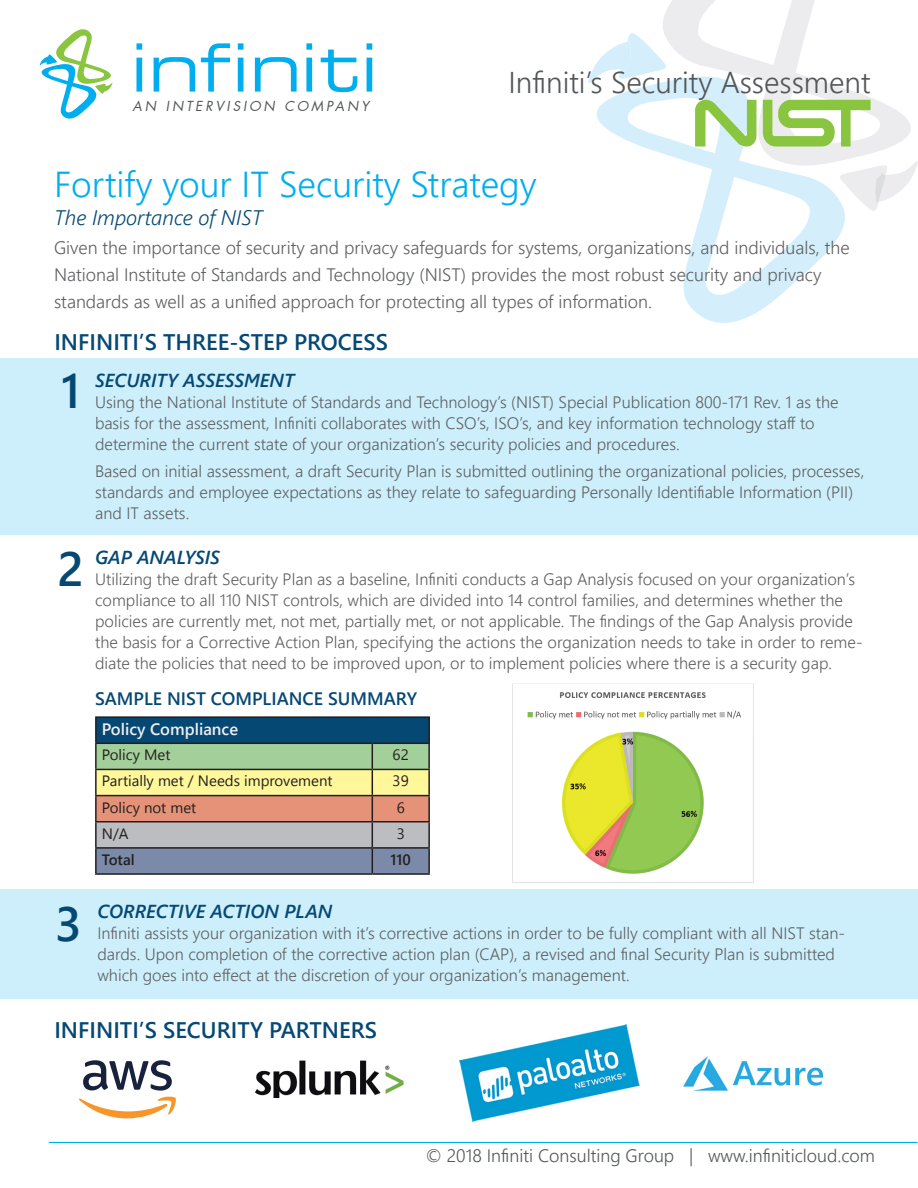
<style>
.page{position:relative;width:918px;height:1188px;background:#fff}
.page>*{position:absolute;margin:0;border:0;box-sizing:border-box;transform-origin:0 0}
.t1{font:600 48px "Segoe UI";color:#064874}
.t2{font:300 36px "Segoe UI";color:#00aeef}
.t3{font:300 30px "Segoe UI";color:#545759}
.t4{font:600 22.5px "Segoe UI";color:#064874}
.t5{font:italic 300 21px "Segoe UI";color:#064874}
.t6{font:italic 600 18.75px "Segoe UI";color:#064874}
.t7{font:300 18px/27px "Segoe UI";color:#5f6062}
.t8{font:300 18px "Segoe UI";color:#545759}
.t9{font:600 18px "Segoe UI";color:#064874}
.t10{font:300 16.5px/21px "Segoe UI";color:#5f6062}
.t11{font:600 16.5px "Segoe UI";color:#eeeeef}
.t12{font:15px "Segoe UI";color:#231f20}
.t13{font:600 15px "Segoe UI";color:#231f20}
.t14{font:italic 13.5px "Futura LT Pro";letter-spacing:.21em;color:#545759}
</style>
<div class="page">
<div style="left:0;top:889px;width:918px;height:110px;background:#cdeffb"></div>
<div style="left:0;top:358px;width:918px;height:177px;background:#cdeffb"></div>
<svg style="left:663px;top:0;width:248px;height:157px"></svg>
<svg style="left:596px;top:77px;width:260px;height:246px"></svg>
<svg style="left:840px;top:161px;width:78px;height:50px"></svg>
<svg style="left:588px;top:33px;width:78px;height:50px"></svg>
<svg style="left:136px;top:43px;width:6px;height:49px"></svg>
<svg style="left:154px;top:57px;width:41px;height:35px"></svg>
<svg style="left:201px;top:43px;width:29px;height:49px"></svg>
<svg style="left:238px;top:43px;width:5px;height:49px"></svg>
<svg style="left:255px;top:57px;width:42px;height:35px"></svg>
<svg style="left:306px;top:43px;width:6px;height:49px"></svg>
<svg style="left:321px;top:50px;width:36px;height:42px"></svg>
<svg style="left:367px;top:43px;width:5px;height:49px"></svg>
<svg style="left:39px;top:29px;width:74px;height:90px"></svg>
<svg style="left:695px;top:100px;width:61px;height:47px;background:#b5dc9d"></svg>
<svg style="left:763px;top:100px;width:108px;height:47px"></svg>
<div style="left:96px;top:717px;width:333px;height:26px;background:#064874"></div>
<hr style="left:95px;top:716px;width:277px;height:2px;background:#231f20">
<hr style="left:95px;top:718px;width:2px;height:25px;background:#231f20">
<hr style="left:372px;top:716px;width:58px;height:2px;background:#231f20">
<hr style="left:428px;top:718px;width:2px;height:25px;background:#231f20">
<hr style="left:95px;top:743px;width:277px;height:1px;background:#231f20">
<hr style="left:95px;top:744px;width:2px;height:25px;background:#231f20">
<hr style="left:372px;top:743px;width:58px;height:1px;background:#231f20">
<hr style="left:428px;top:744px;width:2px;height:25px;background:#231f20">
<hr style="left:95px;top:769px;width:277px;height:1px;background:#231f20">
<hr style="left:95px;top:770px;width:2px;height:25px;background:#231f20">
<hr style="left:372px;top:769px;width:58px;height:1px;background:#231f20">
<hr style="left:428px;top:770px;width:2px;height:25px;background:#231f20">
<hr style="left:95px;top:795px;width:277px;height:1px;background:#231f20">
<hr style="left:95px;top:796px;width:2px;height:25px;background:#231f20">
<hr style="left:372px;top:795px;width:58px;height:1px;background:#231f20">
<hr style="left:428px;top:796px;width:2px;height:25px;background:#231f20">
<hr style="left:95px;top:821px;width:277px;height:1px;background:#231f20">
<hr style="left:95px;top:822px;width:2px;height:25px;background:#231f20">
<hr style="left:372px;top:821px;width:58px;height:1px;background:#231f20">
<hr style="left:428px;top:822px;width:2px;height:25px;background:#231f20">
<hr style="left:95px;top:847px;width:277px;height:2px;background:#231f20">
<hr style="left:95px;top:849px;width:2px;height:24px;background:#231f20">
<hr style="left:372px;top:847px;width:58px;height:2px;background:#231f20">
<svg style="left:96px;top:743px;width:333px;height:130px;background:#b5af95"></svg>
<hr style="left:428px;top:849px;width:2px;height:24px;background:#231f20">
<hr style="left:95px;top:873px;width:277px;height:2px;background:#231f20">
<hr style="left:372px;top:873px;width:58px;height:2px;background:#231f20">
<img style="left:512px;top:683px;width:241px;height:200px">
<svg style="left:79px;top:1060px;width:97px;height:58px"></svg>
<img style="left:459px;top:1024px;width:181px;height:97px">
<img style="left:683px;top:1056px;width:141px;height:35px">
<img style="left:255px;top:1060px;width:149px;height:38px">
<hr style="left:49px;top:1142px;width:868px;height:1px;background:#00aeef">
<p class="t14" style="left:133px;top:97px;width:238px">AN INTERVISION COMPANY</p>
<p class="t3" style="left:509px;top:58px;width:364px">Infiniti’s Security Assessment</p>
<p class="t2" style="left:54px;top:155px;width:484px">Fortify your IT Security Strategy</p>
<p class="t5" style="left:54px;top:203px;width:210px">The Importance of NIST</p>
<p class="t7" style="left:54px;top:233px;width:797px">Given the importance of security and privacy safeguards for systems, organizations, and individuals, the<br>National Institute of Standards and Technology (NIST) provides the most robust security and privacy standards as well as a unified approach for protecting all types of information.</p>
<p class="t4" style="left:54px;top:324px;width:335px">INFINITI’S THREE-STEP PROCESS</p>
<p class="t6" style="left:95px;top:367px;width:201px">SECURITY ASSESSMENT</p>
<p class="t10" style="left:95px;top:391px;width:745px">Using the National Institute of Standards and Technology’s (NIST) Special Publication 800-171 Rev. 1 as the basis for the assessment, Infiniti collaborates with CSO’s, ISO’s, and key information technology staff to determine the current state of your organization’s security policies and procedures.</p>
<p class="t10" style="left:95px;top:460px;width:771px">Based on initial assessment, a draft Security Plan is submitted outlining the organizational policies, processes, standards and employee expectations as they relate to safeguarding Personally Identifiable Information (PII) and IT assets.</p>
<p class="t1" style="left:61px;top:353px;width:21px">1</p>
<p class="t1" style="left:57px;top:530px;width:28px">2</p>
<p class="t6" style="left:95px;top:544px;width:126px">GAP ANALYSIS</p>
<p class="t10" style="left:95px;top:568px;width:769px">Utilizing the draft Security Plan as a baseline, Infiniti conducts a Gap Analysis focused on your organization’s compliance to all 110 NIST controls, which are divided into 14 control families, and determines whether the policies are currently met, not met, partially met, or not applicable. The findings of the Gap Analysis provide the basis for a Corrective Action Plan, specifying the actions the organization needs to take in order to reme&shy;diate the policies that need to be improved upon, or to implement policies where there is a security gap.</p>
<p class="t9" style="left:95px;top:684px;width:324px">SAMPLE NIST COMPLIANCE SUMMARY</p>
<p class="t11" style="left:102px;top:716px;width:138px">Policy Compliance</p>
<p class="t12" style="left:102px;top:743px;width:70px">Policy Met</p>
<p class="t12" style="left:393px;top:743px;width:18px">62</p>
<p class="t12" style="left:102px;top:769px;width:232px">Partially met / Needs improvement</p>
<p class="t12" style="left:393px;top:769px;width:18px">39</p>
<p class="t12" style="left:102px;top:795px;width:96px">Policy not met</p>
<p class="t12" style="left:397px;top:795px;width:10px">6</p>
<p class="t12" style="left:102px;top:821px;width:28px">N/A</p>
<p class="t12" style="left:397px;top:821px;width:10px">3</p>
<p class="t13" style="left:102px;top:847px;width:34px">Total</p>
<p class="t13" style="left:391px;top:847px;width:22px">110</p>
<p class="t1" style="left:55px;top:885px;width:28px">3</p>
<p class="t6" style="left:97px;top:898px;width:236px">CORRECTIVE ACTION PLAN</p>
<p class="t10" style="left:97px;top:922px;width:749px">Infiniti assists your organization with it’s corrective actions in order to be fully compliant with all NIST stan&shy;dards. Upon completion of the corrective action plan (CAP), a revised and final Security Plan is submitted which goes into effect at the discretion of your organization’s management.</p>
<p class="t4" style="left:54px;top:1012px;width:324px">INFINITI’S SECURITY PARTNERS</p>
<p class="t8" style="left:426px;top:1141px;width:451px">© 2018 Infiniti Consulting Group | www.infiniticloud.com</p>
</div>
